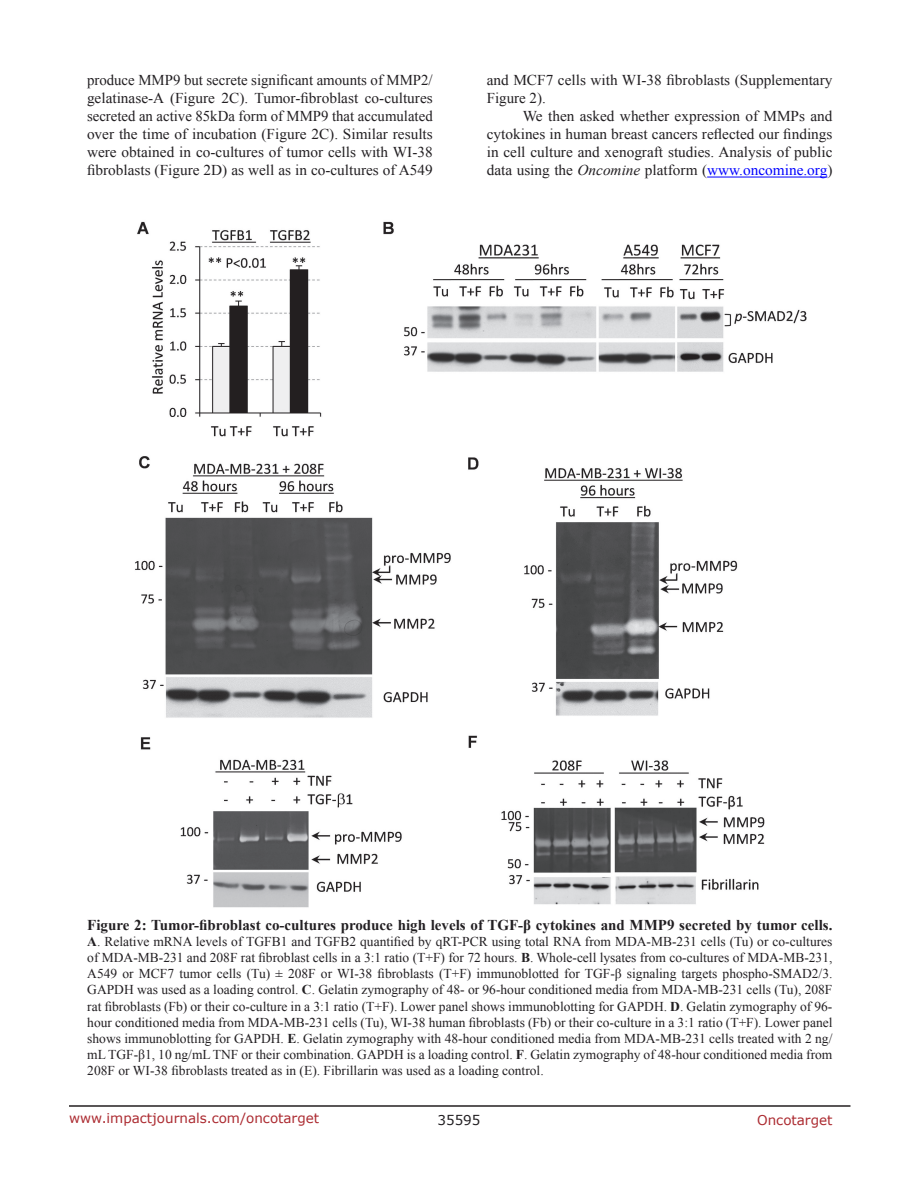
<style>
.page{position:relative;width:918px;height:1188px;background:#fff}
.page>*{position:absolute;margin:0;border:0;box-sizing:border-box;transform-origin:0 0}
.BodyText{font:15px/18px "Times New Roman";color:#221f22;text-align:justify}
.FigureText{font:700 15px "Times New Roman";color:#221f22}
.FigureText-2{font:13.5px/16.2px "Times New Roman";color:#221f22;text-align:justify}
.t1{font:13.5px "Verdana";color:#ac2b31}
.t2{font:13.5px "Verdana";color:#221f22}
.s1{font-style:italic}
.s2{color:#00f}
.s3{font-weight:700}
</style>
<div class="page">
<hr style="left:69px;top:1105px;width:781px;height:2px;background:#231f20">
<hr style="left:707px;top:177px;width:120px;height:1px;background:#00f">
<img style="left:135px;top:221px;width:672px;height:687px">
<p class="BodyText" style="left:87px;top:71px;width:347px">produce MMP9 but secrete significant amounts of MMP2/ gelatinase-A (Figure 2C). Tumor-fibroblast co-cultures secreted an active 85kDa form of MMP9 that accumulated over the time of incubation (Figure 2C). Similar results were obtained in co-cultures of tumor cells with WI-38 fibroblasts (Figure 2D) as well as in co-cultures of A549</p>
<p class="BodyText" style="left:487px;top:71px;width:347px">and MCF7 cells with WI-38 fibroblasts (Supplementary<br>Figure 2).</p>
<p class="BodyText" style="left:487px;top:107px;width:347px;text-indent:36px">We then asked whether expression of MMPs and cytokines in human breast cancers reflected our findings in cell culture and xenograft studies. Analysis of public data using the <span class="s1">Oncomine</span> platform (<span class="s2">www.oncomine.org</span>)</p>
<p class="FigureText" style="left:87px;top:914px;width:747px">Figure 2: Tumor-fibroblast co-cultures produce high levels of TGF-β cytokines and MMP9 secreted by tumor cells.</p>
<p class="FigureText-2" style="left:87px;top:933px;width:747px"><span class="s3">A</span>. Relative mRNA levels of TGFB1 and TGFB2 quantified by qRT-PCR using total RNA from MDA-MB-231 cells (Tu) or co-cultures of MDA-MB-231 and 208F rat fibroblast cells in a 3:1 ratio (T+F) for 72 hours. <span class="s3">B</span>. Whole-cell lysates from co-cultures of MDA-MB-231, A549 or MCF7 tumor cells (Tu) ± 208F or WI-38 fibroblasts (T+F) immunoblotted for TGF-β signaling targets phospho-SMAD2/3.<br>GAPDH was used as a loading control. <span class="s3">C</span>. Gelatin zymography of 48- or 96-hour conditioned media from MDA-MB-231 cells (Tu), 208F rat fibroblasts (Fb) or their co-culture in a 3:1 ratio (T+F). Lower panel shows immunoblotting for GAPDH. <span class="s3">D</span>. Gelatin zymography of 96- hour conditioned media from MDA-MB-231 cells (Tu), WI-38 human fibroblasts (Fb) or their co-culture in a 3:1 ratio (T+F). Lower panel shows immunoblotting for GAPDH. <span class="s3">E</span>. Gelatin zymography with 48-hour conditioned media from MDA-MB-231 cells treated with 2 ng/ mL TGF-β1, 10 ng/mL TNF or their combination. GAPDH is a loading control. <span class="s3">F</span>. Gelatin zymography of 48-hour conditioned media from 208F or WI-38 fibroblasts treated as in (E). Fibrillarin was used as a loading control.</p>
<p class="t1" style="left:69px;top:1109px;width:252px">www.impactjournals.com/oncotarget</p>
<p class="t2" style="left:438px;top:1111px;width:44px">35595</p>
<p class="t1" style="left:757px;top:1111px;width:77px">Oncotarget</p>
</div>
